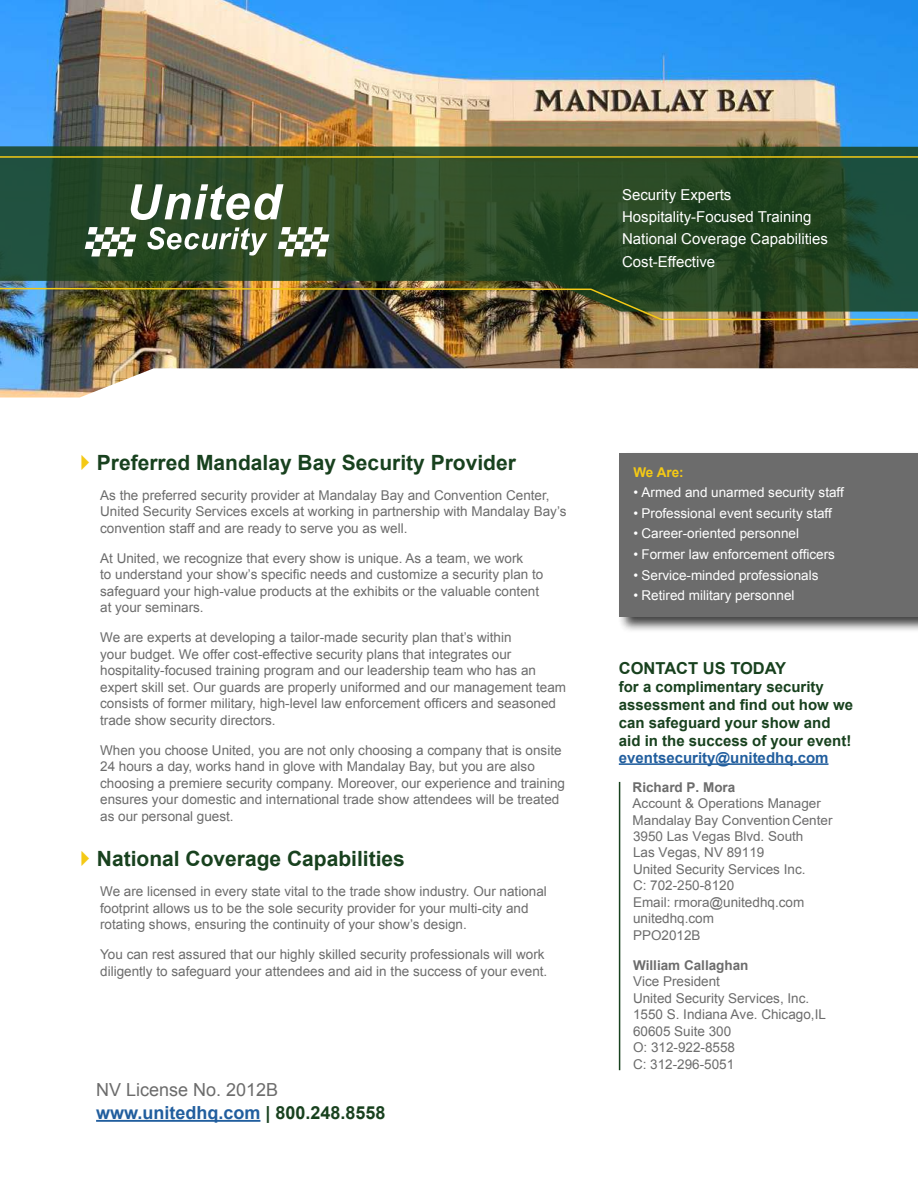
<style>
.page{position:relative;width:918px;height:1188px;background:#fff}
.page>*{position:absolute;margin:0;border:0;box-sizing:border-box;transform-origin:0 0}
.t1{font:700 21px "Arial";color:#18411e}
.t2{font:18px/23.2px "Arial";color:#6c6c6c}
.t3{font:700 16.5px "Arial";color:#18411e}
.t4{font:700 15px/18px "Arial";color:#18411e}
.t5{font:15px/22.4px "Arial";color:#fff}
.t6{font:700 15px "Arial";color:#215e9e}
.t7{font:13.5px/16.5px "Arial";color:#6c6c6c}
.t8{font:13.5px "Arial";color:#fff}
.t9{font:700 13.5px "Arial";color:#6c6c6c}
.t10{font:700 13.5px "Arial";color:#f4c915}
.s1{font-weight:700;color:#215e9e}
.s2{font-weight:700;color:#18411e}
.s3{color:#6c6b6c}
</style>
<div class="page">
<img style="left:0;top:0;width:918px;height:398px">
<hr style="left:96px;top:1120px;width:164px;height:2px;background:#215e9e">
<svg style="left:0;top:146px;width:918px;height:141px"></svg>
<img style="left:0;top:287px;width:918px;height:34px">
<hr style="left:0;top:156px;width:918px;height:2px;background:#f4c915">
<div style="left:617px;top:451px;width:301px;height:182px;background:#000;opacity:.75"></div>
<div style="left:620px;top:454px;width:298px;height:163px;background:#6c6c6c"></div>
<hr style="left:619px;top:782px;width:1px;height:288px;background:#18411e">
<hr style="left:619px;top:763px;width:210px;height:2px;background:#215e9e">
<svg style="left:131px;top:184px;width:152px;height:36px"></svg>
<svg style="left:147px;top:227px;width:120px;height:29px"></svg>
<svg style="left:85px;top:227px;width:51px;height:29px"></svg>
<svg style="left:278px;top:227px;width:51px;height:29px"></svg>
<p class="t5" style="left:622px;top:183px;width:207px">Security Experts<br>Hospitality-Focused Training<br>National Coverage Capabilities<br>Cost-Effective</p>
<h1 class="t1" style="left:97px;top:448px;width:420px">Preferred Mandalay Bay Security Provider</h1>
<p class="t7" style="left:100px;top:487px;width:468px">As the preferred security provider at Mandalay Bay and Convention Center,<br>United Security Services excels at working in partnership with Mandalay Bay’s convention staff and are ready to serve you as well.</p>
<p class="t7" style="left:100px;top:550px;width:445px">At United, we recognize that every show is unique. As a team, we work<br>to understand your show’s specific needs and customize a security plan to safeguard your high-value products at the exhibits or the valuable content at your seminars.</p>
<p class="t7" style="left:100px;top:629px;width:467px">We are experts at developing a tailor-made security plan that’s within<br>your budget. We offer cost-effective security plans that integrates our hospitality-focused training program and our leadership team who has an expert skill set. Our guards are properly uniformed and our management team consists of former military, high-level law enforcement officers and seasoned trade show security directors.</p>
<p class="t7" style="left:100px;top:742px;width:466px">When you choose United, you are not only choosing a company that is onsite 24 hours a day, works hand in glove with Mandalay Bay, but you are also choosing a premiere security company. Moreover, our experience and training ensures your domestic and international trade show attendees will be treated as our personal guest.</p>
<h1 class="t1" style="left:97px;top:845px;width:310px">National Coverage Capabilities</h1>
<p class="t7" style="left:100px;top:883px;width:448px">We are licensed in every state vital to the trade show industry. Our national footprint allows us to be the sole security provider for your multi-city and rotating shows, ensuring the continuity of your show’s design.</p>
<p class="t7" style="left:100px;top:946px;width:449px">You can rest assured that our highly skilled security professionals will work diligently to safeguard your attendees and aid in the success of your event.</p>
<h2 class="t2" style="left:96px;top:1078px;width:291px">NV License No. 2012B <span class="s1">www.unitedhq.com</span> <span class="s2">| 800.248.8558</span></h2>
<p class="t10" style="left:633px;top:463px;width:52px">We Are:</p>
<p class="t8" style="left:633px;top:484px;width:212px">• Armed and unarmed security staff</p>
<p class="t8" style="left:633px;top:504px;width:200px">• Professional event security staff</p>
<p class="t8" style="left:633px;top:525px;width:167px">• Career-oriented personnel</p>
<p class="t8" style="left:633px;top:545px;width:203px">• Former law enforcement officers</p>
<p class="t8" style="left:633px;top:566px;width:187px">• Service-minded professionals</p>
<p class="t8" style="left:633px;top:586px;width:163px">• Retired military personnel</p>
<p class="t3" style="left:619px;top:657px;width:169px">CONTACT US TODAY</p>
<p class="t4" style="left:619px;top:678px;width:236px">for a complimentary security assessment and find out how we can safeguard your show and aid in the success of your event!</p>
<p class="t6" style="left:619px;top:747px;width:211px">eventsecurity@unitedhq.com</p>
<p class="t9" style="left:633px;top:777px;width:104px">Richard P. Mora</p>
<p class="t7" style="left:633px;top:795px;width:201px">Account &amp; Operations Manager<br>Mandalay Bay Convention<span class="s3">Center<br></span>3950 Las Vegas Blvd. South<br>Las Vegas, NV 89119<br>United Security Services Inc.<br>C: 702-250-8120<br>Email: rmora@unitedhq.com unitedhq.com<br>PPO2012B</p>
<p class="t9" style="left:633px;top:956px;width:117px">William Callaghan</p>
<p class="t7" style="left:633px;top:974px;width:194px">Vice President<br>United Security Services, Inc.<br>1550 S. Indiana Ave. Chicago,IL<br>60605 Suite 300<br>O: 312-922-8558<br>C: 312-296-5051</p>
</div>
